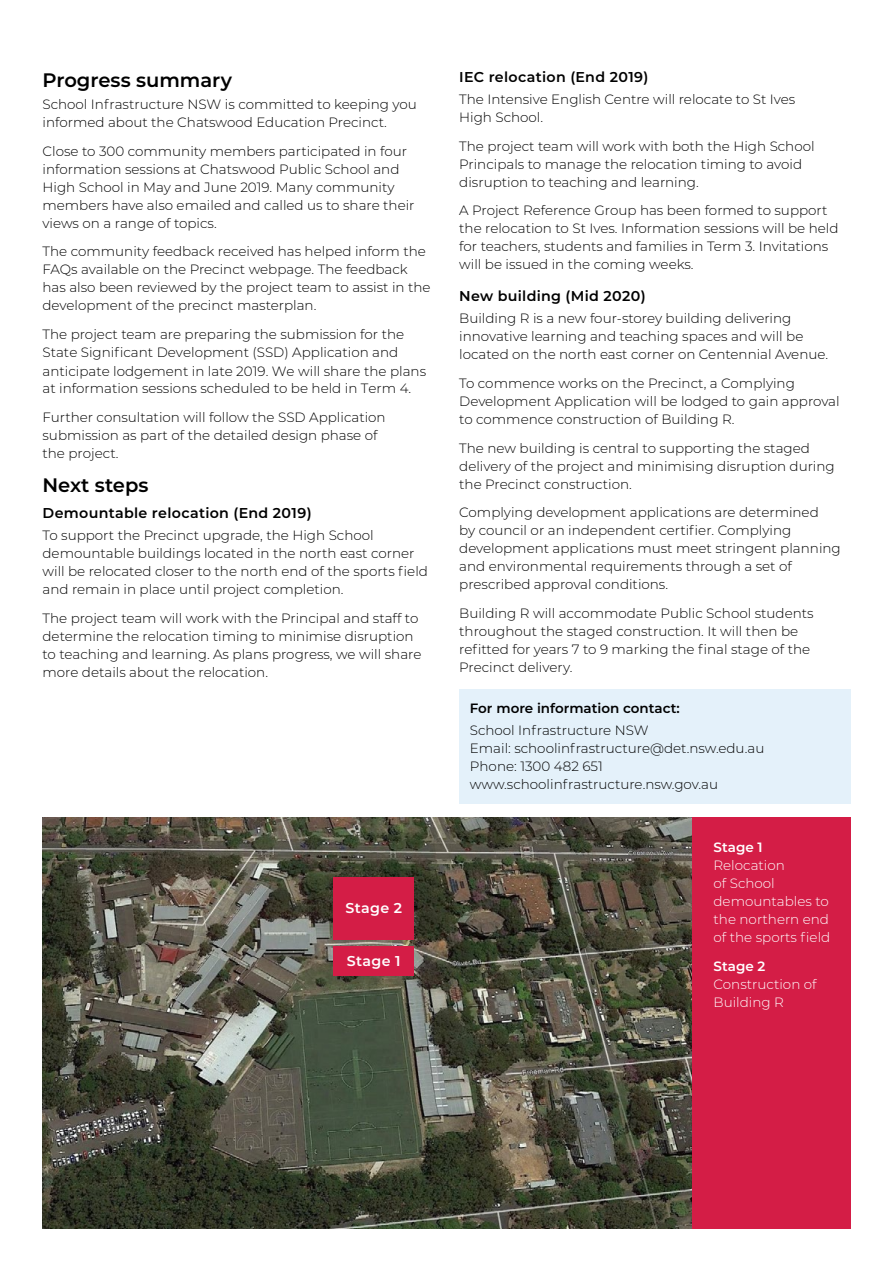
<style>
.page{position:relative;width:893px;height:1263px;background:#fff}
.page>*{position:absolute;margin:0;border:0;box-sizing:border-box;transform-origin:0 0}
.t1{font:600 19.5px "Montserrat";color:#000}
.t2{font:600 14.25px "Montserrat";letter-spacing:.025em;color:#000}
.t3{font:600 14.25px "Montserrat";letter-spacing:.02em;color:#fff}
.t4{font:300 13.5px/18px "Montserrat";color:#000}
.t5{font:300 13.5px/18px "Montserrat";color:#fff}
.t6{font:600 13.5px "Montserrat";color:#000}
.t7{font:600 13.5px "Montserrat";color:#fff}
</style>
<div class="page">
<img style="left:43px;top:818px;width:649px;height:411px">
<div style="left:692px;top:818px;width:158px;height:411px;background:#d41d46"></div>
<div style="left:333px;top:877px;width:81px;height:63px;background:#d41d46"></div>
<div style="left:333px;top:946px;width:81px;height:30px;background:#d41d46"></div>
<div style="left:459px;top:689px;width:391px;height:115px;background:#e4f1fa"></div>
<h1 class="t1" style="left:43px;top:66px;width:191px">Progress summary</h1>
<p class="t4" style="left:43px;top:95px;width:376px">School Infrastructure NSW is committed to keeping you informed about the Chatswood Education Precinct.</p>
<p class="t4" style="left:43px;top:142px;width:374px">Close to 300 community members participated in four information sessions at Chatswood Public School and High School in May and June 2019. Many community members have also emailed and called us to share their views on a range of topics.</p>
<p class="t4" style="left:43px;top:242px;width:390px">The community feedback received has helped inform the FAQs available on the Precinct webpage. The feedback has also been reviewed by the project team to assist in the development of the precinct masterplan.</p>
<p class="t4" style="left:43px;top:325px;width:385px">The project team are preparing the submission for the State Significant Development (SSD) Application and anticipate lodgement in late 2019. We will share the plans at information sessions scheduled to be held in Term 4.</p>
<p class="t4" style="left:43px;top:407px;width:345px">Further consultation will follow the SSD Application submission as part of the detailed design phase of the project.</p>
<h1 class="t1" style="left:43px;top:472px;width:107px">Next steps</h1>
<p class="t2" style="left:43px;top:502px;width:271px">Demountable relocation (End 2019)</p>
<p class="t4" style="left:43px;top:526px;width:387px">To support the Precinct upgrade, the High School demountable buildings located in the north east corner will be relocated closer to the north end of the sports field and remain in place until project completion.</p>
<p class="t4" style="left:43px;top:608px;width:380px">The project team will work with the Principal and staff to determine the relocation timing to minimise disruption to teaching and learning. As plans progress, we will share more details about the relocation.</p>
<p class="t3" style="left:346px;top:898px;width:58px">Stage 2</p>
<p class="t3" style="left:347px;top:951px;width:55px">Stage 1</p>
<p class="t2" style="left:459px;top:67px;width:191px">IEC relocation (End 2019)</p>
<p class="t4" style="left:459px;top:90px;width:338px">The Intensive English Centre will relocate to St Ives<br>High School.</p>
<p class="t4" style="left:459px;top:136px;width:357px">The project team will work with both the High School<br>Principals to manage the relocation timing to avoid disruption to teaching and learning.</p>
<p class="t4" style="left:459px;top:201px;width:381px">A Project Reference Group has been formed to support the relocation to St Ives. Information sessions will be held for teachers, students and families in Term 3. Invitations will be issued in the coming weeks.</p>
<p class="t2" style="left:459px;top:286px;width:188px">New building (Mid 2020)</p>
<p class="t4" style="left:459px;top:309px;width:370px">Building R is a new four-storey building delivering innovative learning and teaching spaces and will be located on the north east corner on Centennial Avenue.</p>
<p class="t4" style="left:459px;top:374px;width:382px">To commence works on the Precinct, a Complying<br>Development Application will be lodged to gain approval to commence construction of Building R.</p>
<p class="t4" style="left:459px;top:438px;width:377px">The new building is central to supporting the staged delivery of the project and minimising disruption during the Precinct construction.</p>
<p class="t4" style="left:459px;top:503px;width:383px">Complying development applications are determined<br>by council or an independent certifier. Complying development applications must meet stringent planning and environmental requirements through a set of prescribed approval conditions.</p>
<p class="t4" style="left:459px;top:603px;width:356px">Building R will accommodate Public School students throughout the staged construction. It will then be refitted for years 7 to 9 marking the final stage of the Precinct delivery.</p>
<p class="t6" style="left:470px;top:698px;width:211px">For more information contact:</p>
<p class="t4" style="left:470px;top:721px;width:296px">School Infrastructure NSW<br>Email: schoolinfrastructure@det.nsw.edu.au Phone: 1300 482 651 www.schoolinfrastructure.nsw.gov.au</p>
<p class="t7" style="left:713px;top:838px;width:51px">Stage 1</p>
<p class="t5" style="left:713px;top:856px;width:118px">Relocation<br>of School demountables to the northern end of the sports field</p>
<p class="t7" style="left:713px;top:956px;width:53px">Stage 2</p>
<p class="t5" style="left:713px;top:975px;width:105px">Construction of<br>Building R</p>
</div>
